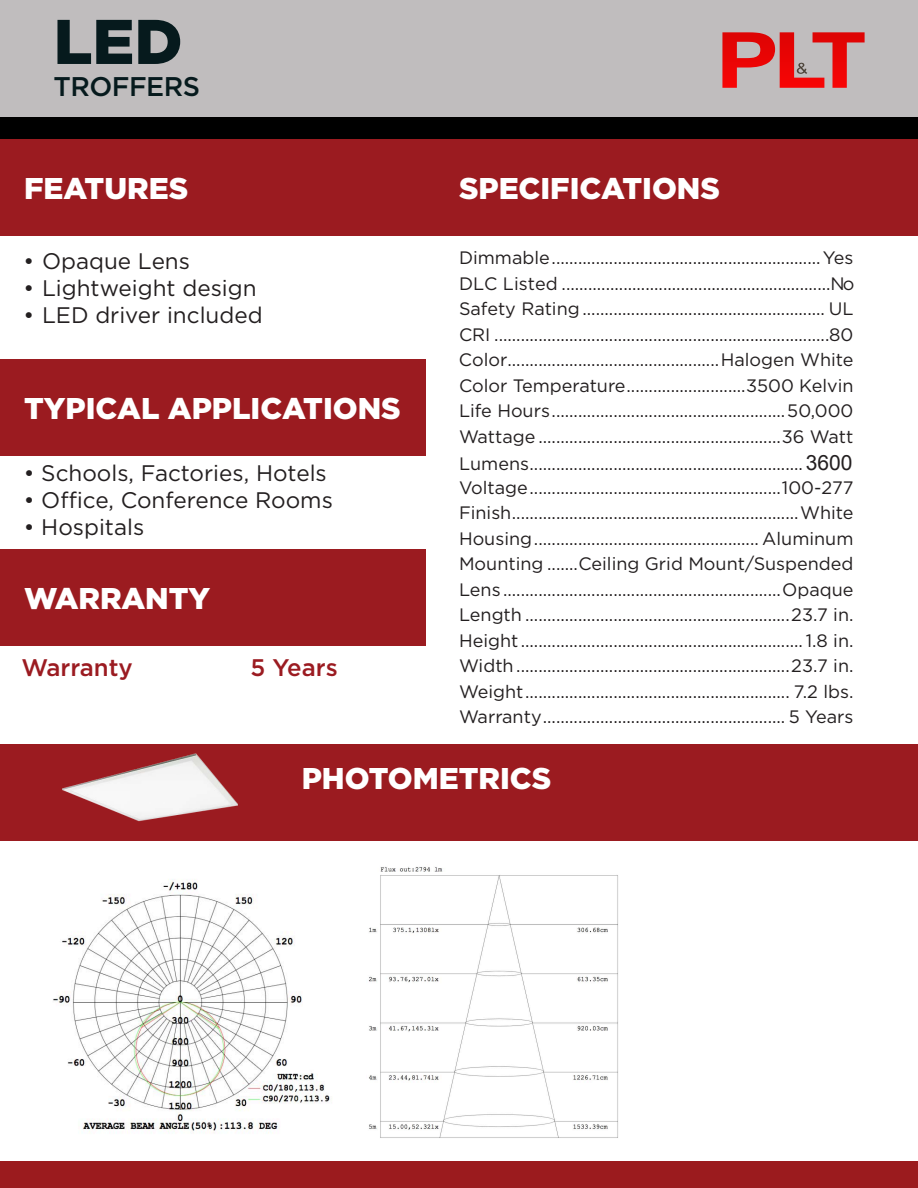
<style>
.page{position:relative;width:918px;height:1188px;background:#fff}
.page>*{position:absolute;margin:0;border:0;box-sizing:border-box;transform-origin:0 0}
.t1{font:900 63px "Gotham";color:#061a1d}
.t2{font:900 30px "Gotham";color:#fff}
.t3{font:500 27px "Gotham";letter-spacing:-.02em;color:#061a1d}
.t4{font:500 24px "Gotham";color:#9b1b21}
.t5{font:22.5px "Gotham";color:#231f20}
.t6{font:18px/25.5px "Gotham";color:#231f20;text-align:justify}
.s1{font-family:"Arial";font-size:21px}
</style>
<div class="page">
<div style="left:0;top:0;width:918px;height:117px;background:#c0bdbe"></div>
<div style="left:0;top:117px;width:918px;height:22px;background:#000"></div>
<div style="left:0;top:1161px;width:918px;height:27px;background:#9b1b1e"></div>
<svg style="left:722px;top:32px;width:143px;height:56px"></svg>
<div style="left:0;top:139px;width:918px;height:97px;background:#9b1b20"></div>
<div style="left:0;top:360px;width:426px;height:96px;background:#9b1b20"></div>
<div style="left:0;top:744px;width:918px;height:97px;background:#9b1b20"></div>
<img style="left:62px;top:753px;width:176px;height:69px">
<div style="left:0;top:549px;width:426px;height:97px;background:#9b1b20"></div>
<img style="left:53px;top:879px;width:277px;height:255px">
<img style="left:369px;top:867px;width:249px;height:271px">
<h1 class="t1" style="left:54px;top:-2px;width:131px">LED</h1>
<h3 class="t3" style="left:54px;top:69px;width:148px">TROFFERS</h3>
<h2 class="t2" style="left:24px;top:168px;width:166px">FEATURES</h2>
<h2 class="t2" style="left:459px;top:168px;width:263px">SPECIFICATIONS</h2>
<p class="t5" style="left:24px;top:247px;width:168px">• Opaque Lens</p>
<p class="t5" style="left:24px;top:274px;width:235px">• Lightweight design</p>
<p class="t5" style="left:24px;top:301px;width:241px">• LED driver included</p>
<h2 class="t2" style="left:24px;top:388px;width:378px">TYPICAL APPLICATIONS</h2>
<p class="t5" style="left:24px;top:458px;width:305px">• Schools, Factories, Hotels</p>
<p class="t5" style="left:24px;top:485px;width:311px">• Office, Conference Rooms</p>
<p class="t5" style="left:24px;top:512px;width:122px">• Hospitals</p>
<h2 class="t2" style="left:24px;top:578px;width:188px">WARRANTY</h2>
<h3 class="t4" style="left:21px;top:652px;width:113px">Warranty</h3>
<h3 class="t4" style="left:250px;top:652px;width:89px">5 Years</h3>
<p class="t6" style="left:459px;top:245px;width:397px">Dimmable.............................................................Yes DLC Listed .............................................................No Safety Rating....................................................... UL CRI ............................................................................80<br>Color................................................Halogen White Color Temperature...........................3500 Kelvin Life Hours.....................................................50,000<br>Wattage .......................................................36 Watt</p>
<p class="t6" style="left:459px;top:452px;width:396px;line-height:23.4px">Lumens .............................................................. <span class="s1">3600<br></span>Voltage.........................................................100-277</p>
<p class="t6" style="left:459px;top:500px;width:396px">Finish.................................................................White Housing................................................... Aluminum Mounting .......Ceiling Grid Mount/Suspended Lens ...............................................................Opaque Length ............................................................23.7 in.<br>Height ................................................................1.8 in.<br>Width..............................................................23.7 in.<br>Weight............................................................ 7.2 lbs.<br>Warranty....................................................... 5 Years</p>
<h2 class="t2" style="left:302px;top:757px;width:251px">PHOTOMETRICS</h2>
</div>
